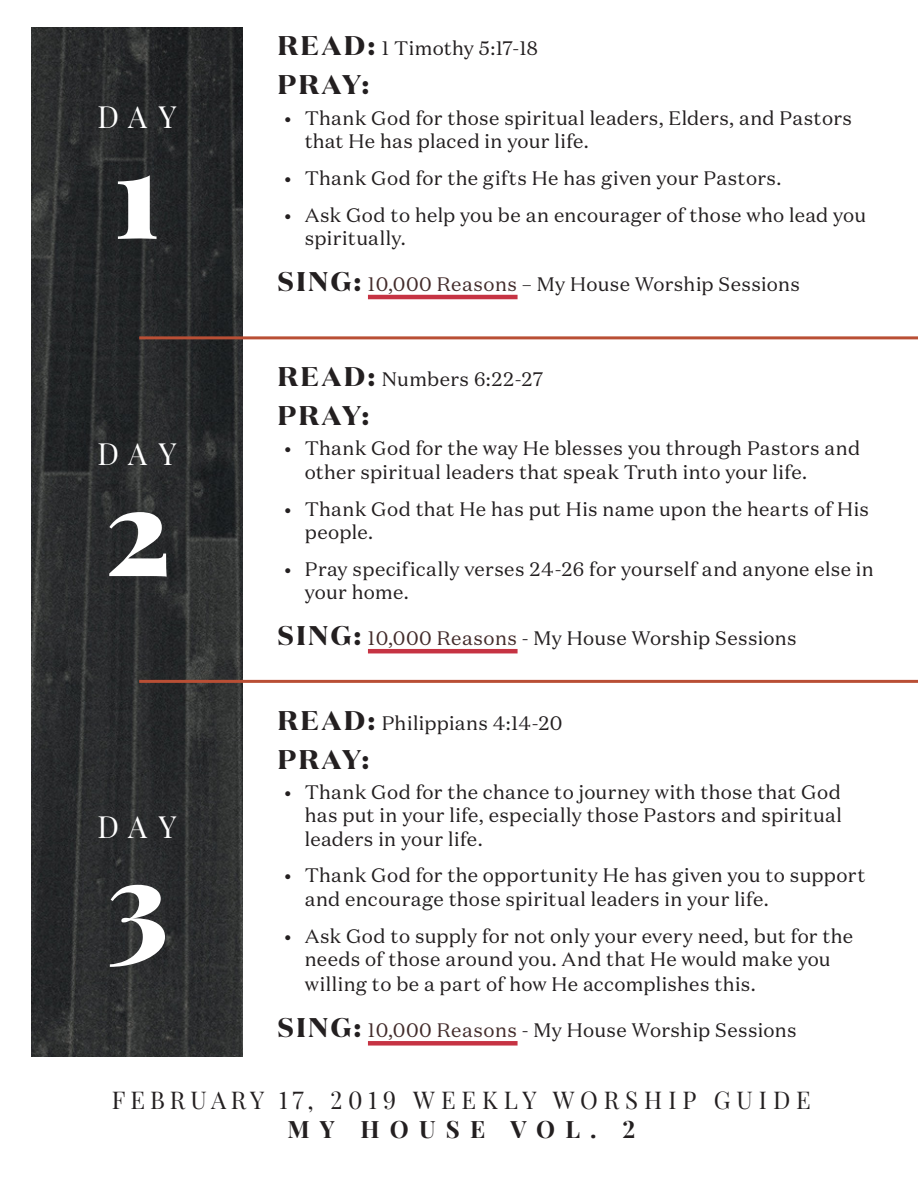
<style>
.page{position:relative;width:918px;height:1188px;background:#fff}
.page>*{position:absolute;margin:0;border:0;box-sizing:border-box;transform-origin:0 0}
.t1{font:900 120px "Playfair Display";color:#fff}
.t2{font:30px "Playfair Display";letter-spacing:.345em;color:#fff}
.Paragraph_Style_1{font:700 27px "Domaine Display";letter-spacing:.085em;color:#231f20}
.t3{font:24px "Playfair Display";letter-spacing:.24em;color:#231f20}
.t4{font:700 24px "Playfair Display";letter-spacing:.425em;color:#231f20}
.Paragraph_Style_1-2{font:19.5px/23.4px "Domaine Text";letter-spacing:.015em;color:#231f20}
.s1{font-family:"Domaine Display";font-weight:700;font-size:27px}
.s2{color:#432c2b}
</style>
<div class="page">
<img style="left:31px;top:27px;width:212px;height:1029px">
<hr style="left:368px;top:295px;width:150px;height:4px;background:#c63343">
<hr style="left:368px;top:649px;width:150px;height:4px;background:#c63343">
<div style="left:368px;top:1041px;width:150px;height:5px;background:#c63343"></div>
<hr style="left:139px;top:336px;width:779px;height:3px;background:#b94f35">
<hr style="left:139px;top:680px;width:779px;height:3px;background:#b94f35">
<p class="t2" style="left:98px;top:98px;width:80px">DAY</p>
<p class="t1" style="left:114px;top:117px;width:49px">1</p>
<p class="t2" style="left:98px;top:435px;width:80px">DAY</p>
<p class="t1" style="left:105px;top:454px;width:68px">2</p>
<p class="t2" style="left:98px;top:808px;width:80px">DAY</p>
<p class="t1" style="left:107px;top:826px;width:63px">3</p>
<p class="Paragraph_Style_1-2" style="left:278px;top:36px;width:262px"><span class="s1">READ:</span> 1 Timothy 5:17-18</p>
<p class="Paragraph_Style_1" style="left:278px;top:67px;width:93px">PRAY:</p>
<p class="Paragraph_Style_1-2" style="left:305px;top:106px;width:549px;text-indent:-20px">• Thank God for those spiritual leaders, Elders, and Pastors that He has placed in your life.</p>
<p class="Paragraph_Style_1-2" style="left:284px;top:166px;width:499px">• Thank God for the gifts He has given your Pastors.</p>
<p class="Paragraph_Style_1-2" style="left:305px;top:203px;width:563px;text-indent:-20px">• Ask God to help you be an encourager of those who lead you spiritually.</p>
<p class="Paragraph_Style_1-2" style="left:278px;top:272px;width:524px"><span class="s1">SING:</span> <span class="s2">10,000 Reasons</span> – My House Worship Sessions</p>
<p class="Paragraph_Style_1-2" style="left:278px;top:367px;width:267px"><span class="s1">READ:</span> Numbers 6:22-27</p>
<p class="Paragraph_Style_1" style="left:278px;top:398px;width:93px">PRAY:</p>
<p class="Paragraph_Style_1-2" style="left:305px;top:436px;width:557px;text-indent:-20px">• Thank God for the way He blesses you through Pastors and other spiritual leaders that speak Truth into your life.</p>
<p class="Paragraph_Style_1-2" style="left:305px;top:497px;width:566px;text-indent:-20px">• Thank God that He has put His name upon the hearts of His people.</p>
<p class="Paragraph_Style_1-2" style="left:305px;top:557px;width:571px;text-indent:-20px">• Pray specifically verses 24-26 for yourself and anyone else in your home.</p>
<p class="Paragraph_Style_1-2" style="left:278px;top:626px;width:521px"><span class="s1">SING:</span> <span class="s2">10,000 Reasons</span> - My House Worship Sessions</p>
<p class="Paragraph_Style_1-2" style="left:278px;top:711px;width:286px"><span class="s1">READ:</span> Philippians 4:14-20</p>
<p class="Paragraph_Style_1" style="left:278px;top:741px;width:93px">PRAY:</p>
<p class="Paragraph_Style_1-2" style="left:305px;top:780px;width:539px;text-align:justify;text-indent:-20px">• Thank God for the chance to journey with those that God has put in your life, especially those Pastors and spiritual leaders in your life.</p>
<p class="Paragraph_Style_1-2" style="left:305px;top:864px;width:562px;text-indent:-20px">• Thank God for the opportunity He has given you to support and encourage those spiritual leaders in your life.</p>
<p class="Paragraph_Style_1-2" style="left:284px;top:924px;width:570px;text-align:center">• Ask God to supply for not only your every need, but for the needs of those around you. And that He would make you</p>
<p class="Paragraph_Style_1-2" style="left:305px;top:973px;width:453px">willing to be a part of how He accomplishes this.</p>
<p class="Paragraph_Style_1-2" style="left:278px;top:1018px;width:521px"><span class="s1">SING:</span> <span class="s2">10,000 Reasons</span> - My House Worship Sessions</p>
<p class="t3" style="left:112px;top:1085px;width:700px">FEBRUARY 17, 2019 WEEKLY WORSHIP GUIDE</p>
<p class="t4" style="left:287px;top:1114px;width:349px">MY HOUSE VOL. 2</p>
</div>
